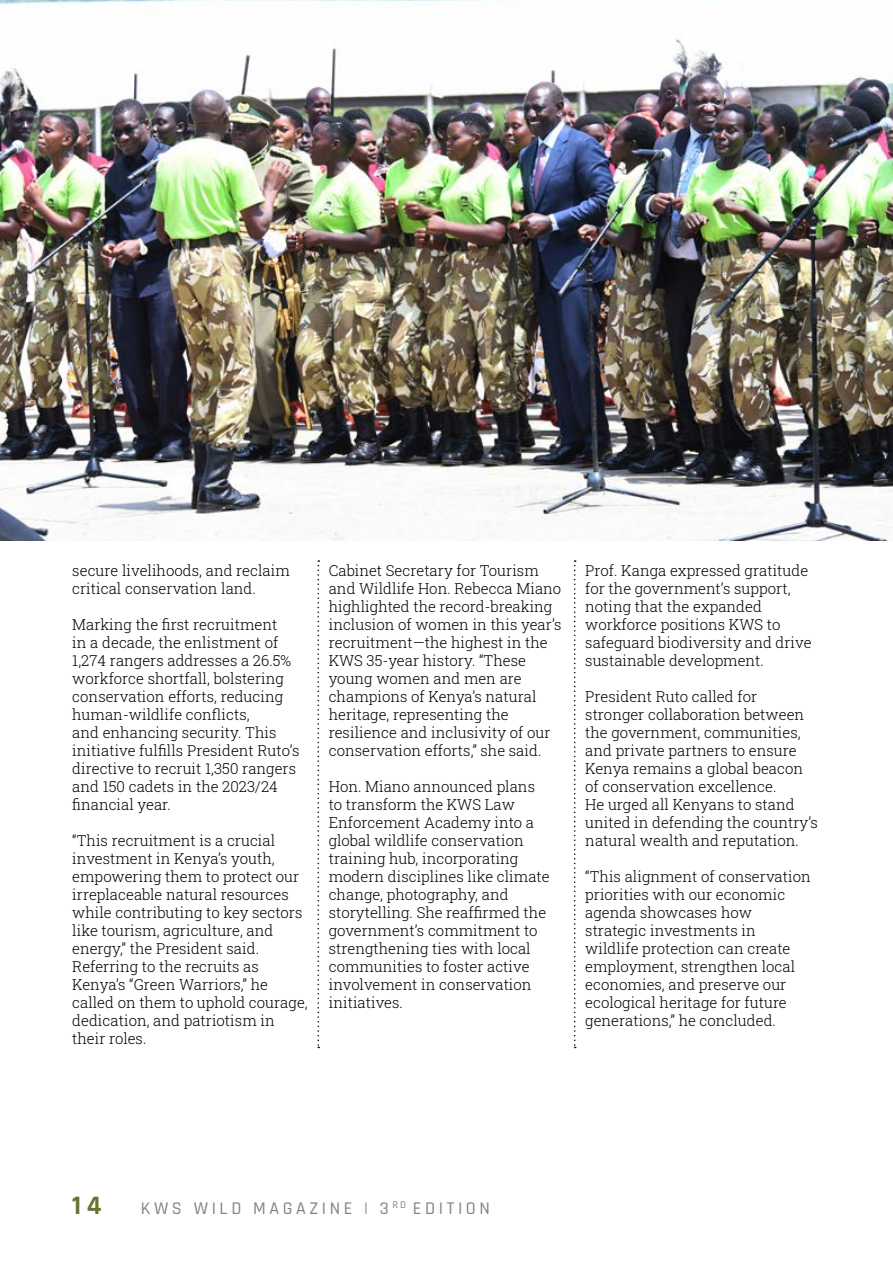
<style>
.page{position:relative;width:893px;height:1263px;background:#fff}
.page>*{position:absolute;margin:0;border:0;box-sizing:border-box;transform-origin:0 0}
.t1{font:700 27px "Rajdhani";color:#6d712f}
.t2{font:500 18px "Rajdhani";letter-spacing:.2em;color:#808285}
.t3{font:15px/18px "Roboto Slab";color:#000}
</style>
<div class="page">
<svg style="left:317px;top:560px;width:2px;height:488px"></svg>
<svg style="left:574px;top:560px;width:2px;height:488px"></svg>
<img style="left:0;top:0;width:893px;height:540px">
<p class="t3" style="left:72px;top:561px;width:219px">secure livelihoods, and reclaim critical conservation land.</p>
<p class="t3" style="left:72px;top:615px;width:229px">Marking the first recruitment<br>in a decade, the enlistment of<br>1,274 rangers addresses a 26.5% workforce shortfall, bolstering conservation efforts, reducing human-wildlife conflicts,<br>and enhancing security. This initiative fulfills President Ruto’s directive to recruit 1,350 rangers and 150 cadets in the 2023/24 financial year.</p>
<p class="t3" style="left:72px;top:831px;width:237px">“This recruitment is a crucial investment in Kenya’s youth, empowering them to protect our irreplaceable natural resources while contributing to key sectors like tourism, agriculture, and energy,” the President said.<br>Referring to the recruits as<br>Kenya’s “Green Warriors,” he called on them to uphold courage, dedication, and patriotism in their roles.</p>
<p class="t3" style="left:329px;top:561px;width:234px">Cabinet Secretary for Tourism and Wildlife Hon. Rebecca Miano highlighted the record-breaking inclusion of women in this year’s recruitment—the highest in the<br>KWS 35-year history. “These young women and men are champions of Kenya’s natural heritage, representing the resilience and inclusivity of our conservation efforts,” she said.</p>
<p class="t3" style="left:329px;top:777px;width:222px">Hon. Miano announced plans to transform the KWS Law<br>Enforcement Academy into a global wildlife conservation training hub, incorporating modern disciplines like climate change, photography, and storytelling. She reaffirmed the government’s commitment to strengthening ties with local communities to foster active involvement in conservation initiatives.</p>
<p class="t3" style="left:585px;top:561px;width:228px">Prof. Kanga expressed gratitude for the government’s support, noting that the expanded workforce positions KWS to safeguard biodiversity and drive sustainable development.</p>
<p class="t3" style="left:585px;top:687px;width:234px">President Ruto called for stronger collaboration between the government, communities, and private partners to ensure<br>Kenya remains a global beacon of conservation excellence.<br>He urged all Kenyans to stand united in defending the country’s natural wealth and reputation.</p>
<p class="t3" style="left:585px;top:867px;width:227px">“This alignment of conservation priorities with our economic agenda showcases how strategic investments in wildlife protection can create employment, strengthen local economies, and preserve our ecological heritage for future generations,” he concluded.</p>
<h1 class="t1" style="left:72px;top:1189px;width:31px">14</h1>
<p class="t2" style="left:141px;top:1198px;width:351px">KWS WILD MAGAZINE | 3 <sup>RD</sup> EDITION</p>
</div>
